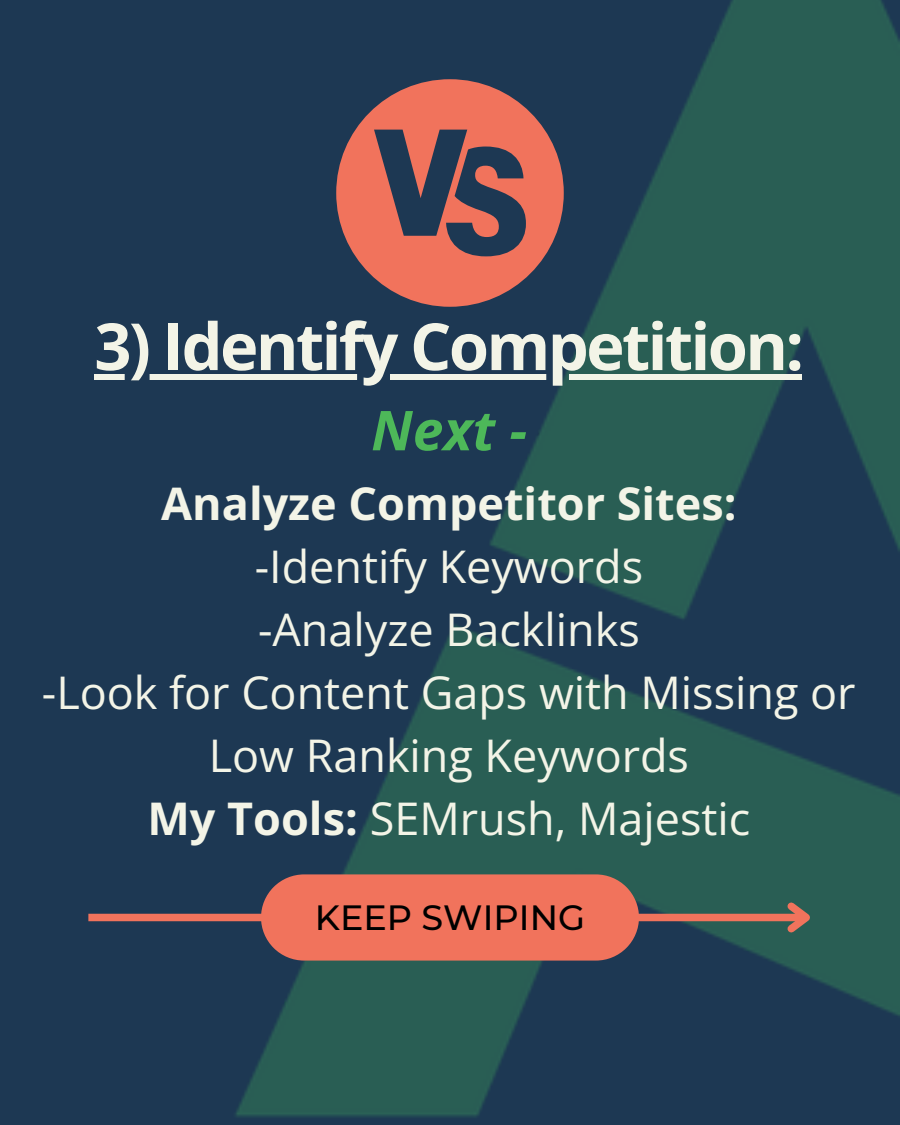
<style>
.page{position:relative;width:900px;height:1125px;background:#1d3853}
.page>*{position:absolute;margin:0;border:0;box-sizing:border-box;transform-origin:0 0}
.t1{font:700 65px "Open Sans";letter-spacing:-.04em;color:#f3f4e7}
.t2{font:italic 700 55px "Open Sans";color:#4db859}
.t3{font:45px/63px "Open Sans";color:#f3f4e7;text-align:center}
.t4{font:700 45px "Open Sans";color:#f3f4e7}
.t5{font:500 35px "Montserrat";color:#000}
.s1{font-weight:700}
</style>
<div class="page">
<img style="left:134px;top:0;width:766px;height:1117px">
<div style="left:88px;top:914px;width:718px;height:7px;background:#f1735c"></div>
<svg style="left:781px;top:896px;width:38px;height:43px;background:#5e6356"></svg>
<svg style="left:261px;top:874px;width:378px;height:87px;background:#e4705b"></svg>
<div style="left:336px;top:79px;width:228px;height:228px;background:#f1735c;border-radius:50%"></div>
<svg style="left:374px;top:130px;width:152px;height:126px"></svg>
<div style="left:94px;top:374px;width:707px;height:6px;background:#f3f4e7"></div>
<p class="t1" style="left:94px;top:301px;width:711px">3) Identify Competition:</p>
<p class="t2" style="left:371px;top:392px;width:157px">Next -</p>
<p class="t4" style="left:161px;top:472px;width:577px">Analyze Competitor Sites:</p>
<p class="t3" style="left:255px;top:534px;width:390px">-Identify Keywords</p>
<p class="t3" style="left:258px;top:597px;width:383px">-Analyze Backlinks</p>
<p class="t3" style="left:42px;top:660px;width:815px">-Look for Content Gaps with Missing or<br>Low Ranking Keywords</p>
<p class="t3" style="left:148px;top:786px;width:604px"><span class="s1">My Tools:</span> SEMrush, Majestic</p>
<p class="t5" style="left:315px;top:896px;width:272px">KEEP SWIPING</p>
</div>
